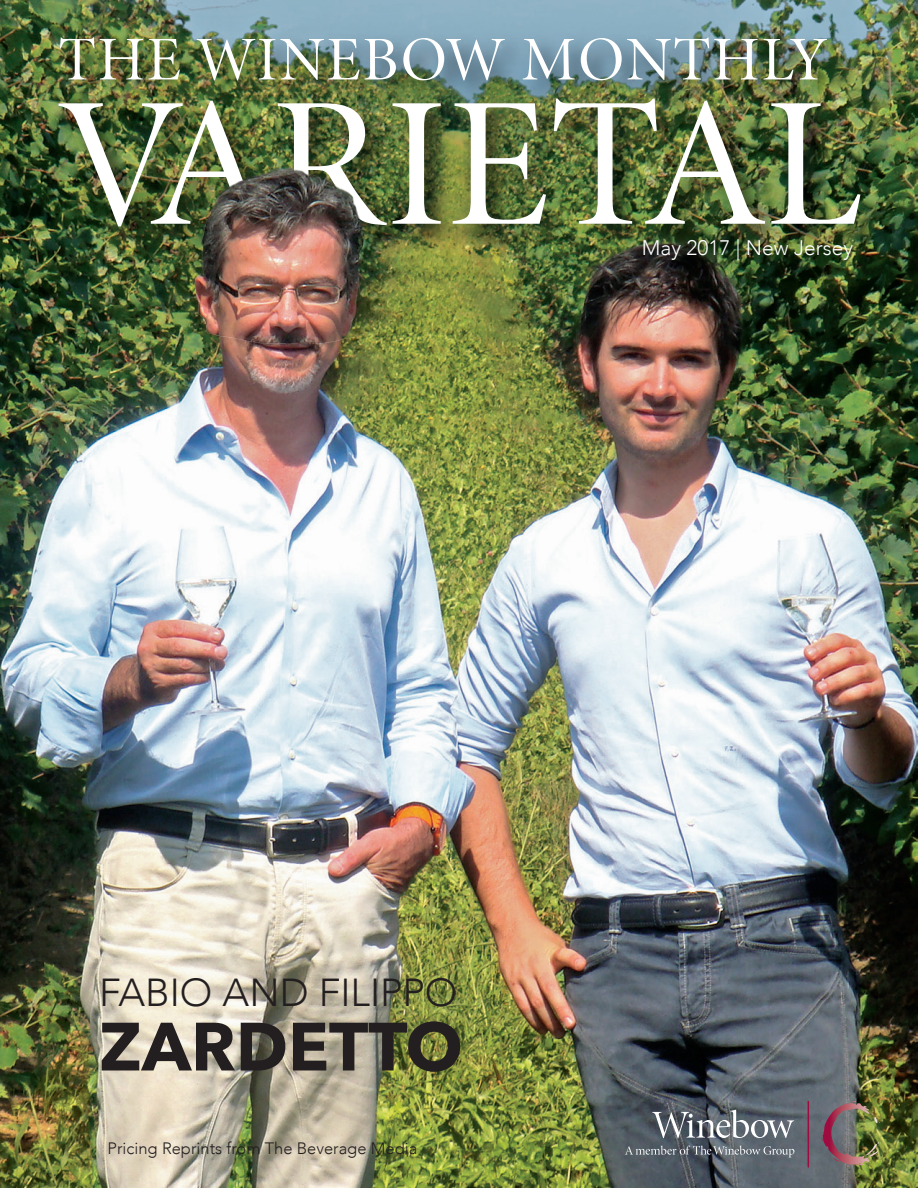
<style>
.page{position:relative;width:918px;height:1188px;background:#fff}
.page>*{position:absolute;margin:0;border:0;box-sizing:border-box;transform-origin:0 0}
.t1{font:185.25px "Minion Display";color:#fff}
.t2{font:700 67.5px "Avenir Next";color:#231f20}
.t3{font:62.25px "Minion Display";letter-spacing:.025em;color:#fff}
.t4{font:300 39px "Avenir";color:#231f20}
.t5{font:300 21px "Avenir";color:#fff}
.t6{font:300 16.5px "Avenir";color:#231f20}
</style>
<div class="page">
<img style="left:0;top:0;width:918px;height:1188px">
<img style="left:46px;top:16px;width:850px;height:287px">
<img style="left:196px;top:169px;width:169px;height:174px">
<hr style="left:808px;top:1102px;width:1px;height:65px;background:#9e0b3f">
<img style="left:821px;top:1101px;width:59px;height:64px">
<svg style="left:652px;top:1110px;width:142px;height:28px;background:#787f86"></svg>
<svg style="left:625px;top:1146px;width:169px;height:11px;background:#70777e"></svg>
<img style="left:87px;top:961px;width:409px;height:227px">
<h3 class="t3" style="left:58px;top:29px;width:770px">THE WINEBOW MONTHLY</h3>
<h1 class="t1" style="left:58px;top:75px;width:806px">VARIETAL</h1>
<p class="t5" style="left:642px;top:235px;width:213px">May 2017 | New Jersey</p>
<h3 class="t4" style="left:99px;top:969px;width:360px">FABIO AND FILIPPO</h3>
<h2 class="t2" style="left:99px;top:988px;width:365px">ZARDETTO</h2>
<p class="t6" style="left:108px;top:1139px;width:311px">Pricing Reprints from The Beverage Media</p>
</div>
